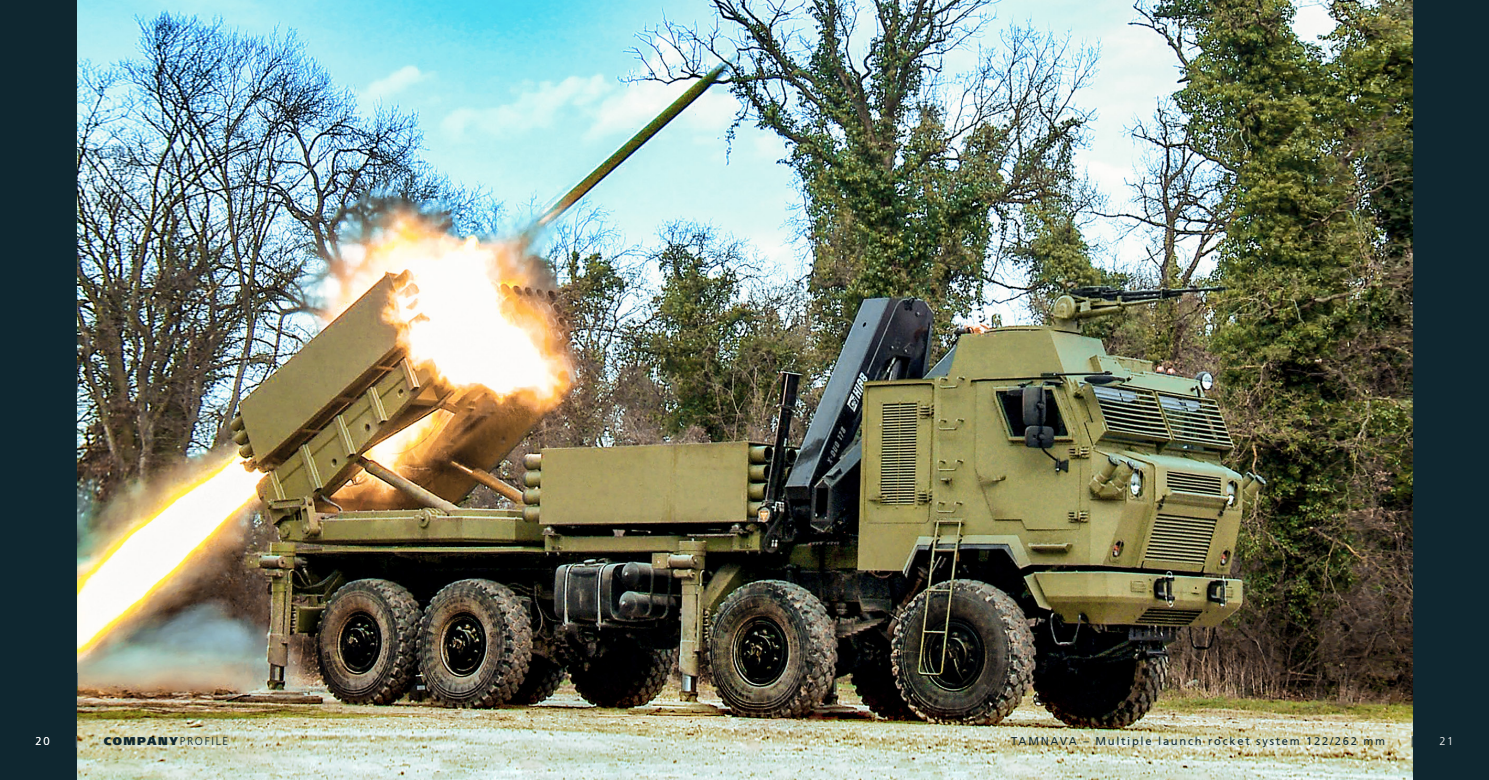
<style>
.page{position:relative;width:1489px;height:780px;background:#fff}
.page>*{position:absolute;margin:0;border:0;box-sizing:border-box;transform-origin:0 0}
.t1{font:11.25px "Frutiger CE";letter-spacing:.15em;color:#0f2730}
.t2{font:900 11.25px "Frutiger LT";letter-spacing:.15em;color:#0f2730}
.t3{font:300 11.25px "Frutiger CE";color:#fff}
.t4{font:300 11.25px "Frutiger CE";color:#0f2730}
.s1{font-family:"Frutiger CE";font-weight:300}
</style>
<div class="page">
<div style="left:744px;top:0;width:744px;height:780px;background:#0f2730"></div>
<div style="left:0;top:0;width:744px;height:780px;background:#0f2730"></div>
<img style="left:77px;top:0;width:1334px;height:780px">
<p class="t3" style="left:35px;top:734px;width:16px">20</p>
<p class="t4" style="left:75px;top:734px;width:4px">|</p>
<p class="t2" style="left:104px;top:733px;width:126px">COMPANY<span class="s1">PROFILE</span></p>
<p class="t1" style="left:1011px;top:734px;width:375px">TAMNAVA – Multiple launch rocket system 122/262 mm</p>
<p class="t4" style="left:1410px;top:734px;width:4px">|</p>
<p class="t3" style="left:1439px;top:734px;width:16px">21</p>
</div>
